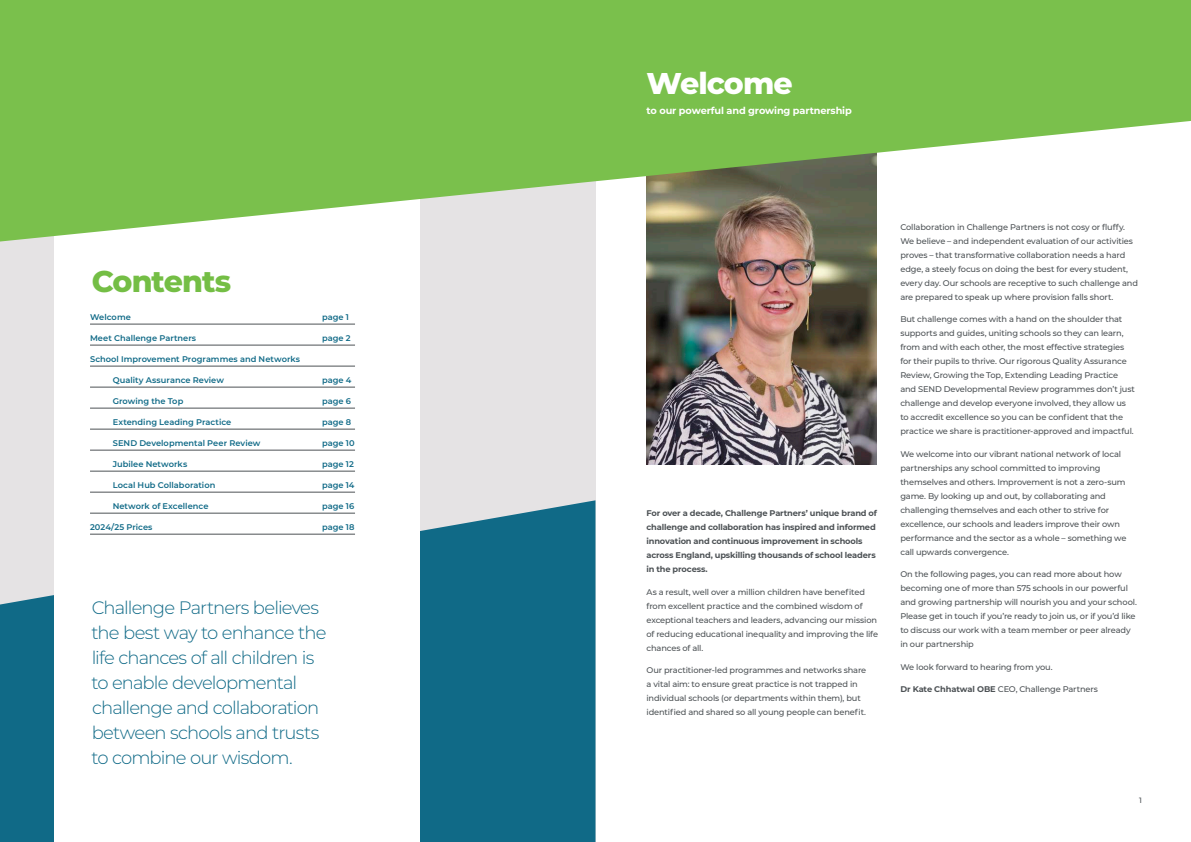
<style>
.page{position:relative;width:1191px;height:842px;background:#fff}
.page>*{position:absolute;margin:0;border:0;box-sizing:border-box;transform-origin:0 0}
.CP_Heading{font:800 30px "Montserrat";letter-spacing:-.035em;color:#74be45}
.CP_Heading-2{font:800 30px "Montserrat";letter-spacing:-.03em;color:#fff}
.CP_Heading-3{font:300 18px/25px "Montserrat";letter-spacing:-.05em;color:#106a87}
.CP_2nd_Sub_Heading{font:700 9.8px "Montserrat";letter-spacing:-.015em;color:#fff}
.CP_Body_Text{font:500 8.2px/14px "Montserrat";letter-spacing:-.015em;color:#4d5255}
.CP__small__Quotes{font:600 8.2px "Montserrat";letter-spacing:.005em;color:#106a87}
.CP_Body_Text-2{font:700 8.2px/14px "Montserrat";letter-spacing:-.015em;color:#4d5255}
.CP_Body_Text-3{font:500 7.7px "Montserrat";color:#4d5255}
.s1{font-weight:700}
</style>
<div class="page">
<div style="left:0;top:0;width:595px;height:842px;background:#e5e3e4"></div>
<svg style="left:0;top:500px;width:595px;height:342px;fill:#106a87"></svg>
<div style="left:54px;top:0;width:366px;height:842px;background:#fff"></div>
<img style="left:646px;top:242px;width:230px;height:223px">
<svg style="left:0;top:0;width:1191px;height:242px;fill:#7ac04c"></svg>
<hr style="left:90px;top:324px;width:265px;height:1px;background:#4d5255">
<hr style="left:90px;top:345px;width:265px;height:1px;background:#4d5255">
<hr style="left:90px;top:366px;width:265px;height:1px;background:#4d5255">
<hr style="left:90px;top:387px;width:265px;height:1px;background:#4d5255">
<hr style="left:90px;top:408px;width:265px;height:1px;background:#4d5255">
<hr style="left:90px;top:429px;width:265px;height:1px;background:#4d5255">
<hr style="left:90px;top:450px;width:265px;height:1px;background:#4d5255">
<hr style="left:90px;top:471px;width:265px;height:1px;background:#4d5255">
<hr style="left:90px;top:492px;width:265px;height:1px;background:#4d5255">
<hr style="left:90px;top:513px;width:265px;height:1px;background:#4d5255">
<hr style="left:90px;top:534px;width:265px;height:1px;background:#4d5255">
<p class="CP_Heading" style="left:92px;top:259px;width:141px">Contents</p>
<p class="CP__small__Quotes" style="left:90px;top:311px;width:42px">Welcome</p>
<p class="CP__small__Quotes" style="left:322px;top:311px;width:28px">page 1</p>
<p class="CP__small__Quotes" style="left:90px;top:332px;width:108px">Meet Challenge Partners</p>
<p class="CP__small__Quotes" style="left:322px;top:332px;width:30px">page 2</p>
<p class="CP__small__Quotes" style="left:90px;top:353px;width:212px">School Improvement Programmes and Networks</p>
<p class="CP__small__Quotes" style="left:113px;top:374px;width:113px">Quality Assurance Review</p>
<p class="CP__small__Quotes" style="left:322px;top:374px;width:31px">page 4</p>
<p class="CP__small__Quotes" style="left:113px;top:395px;width:72px">Growing the Top</p>
<p class="CP__small__Quotes" style="left:322px;top:395px;width:30px">page 6</p>
<p class="CP__small__Quotes" style="left:113px;top:416px;width:120px">Extending Leading Practice</p>
<p class="CP__small__Quotes" style="left:322px;top:416px;width:31px">page 8</p>
<p class="CP__small__Quotes" style="left:113px;top:437px;width:149px">SEND Developmental Peer Review</p>
<p class="CP__small__Quotes" style="left:322px;top:437px;width:34px">page 10</p>
<p class="CP__small__Quotes" style="left:113px;top:458px;width:76px">Jubilee Networks</p>
<p class="CP__small__Quotes" style="left:322px;top:458px;width:33px">page 12</p>
<p class="CP__small__Quotes" style="left:113px;top:479px;width:104px">Local Hub Collaboration</p>
<p class="CP__small__Quotes" style="left:322px;top:479px;width:34px">page 14</p>
<p class="CP__small__Quotes" style="left:113px;top:500px;width:97px">Network of Excellence</p>
<p class="CP__small__Quotes" style="left:322px;top:500px;width:34px">page 16</p>
<p class="CP__small__Quotes" style="left:90px;top:521px;width:64px">2024/25 Prices</p>
<p class="CP__small__Quotes" style="left:322px;top:521px;width:34px">page 18</p>
<p class="CP_Heading-3" style="left:91px;top:595px;width:236px">Challenge Partners believes the best way to enhance the life chances of all children is to enable developmental challenge and collaboration between schools and trusts to combine our wisdom.</p>
<p class="CP_Heading-2" style="left:646px;top:62px;width:148px">Welcome</p>
<p class="CP_2nd_Sub_Heading" style="left:646px;top:103px;width:207px">to our powerful and growing partnership</p>
<p class="CP_Body_Text-2" style="left:646px;top:506px;width:232px">For over a decade, Challenge Partners’ unique brand of challenge and collaboration has inspired and informed innovation and continuous improvement in schools across England, upskilling thousands of school leaders in the process.</p>
<p class="CP_Body_Text" style="left:646px;top:585px;width:233px">As a result, well over a million children have benefited from excellent practice and the combined wisdom of exceptional teachers and leaders, advancing our mission of reducing educational inequality and improving the life chances of all.</p>
<p class="CP_Body_Text" style="left:646px;top:663px;width:221px">Our practitioner-led programmes and networks share a vital aim: to ensure great practice is not trapped in individual schools (or departments within them), but identified and shared so all young people can benefit.</p>
<p class="CP_Body_Text" style="left:900px;top:220px;width:239px">Collaboration in Challenge Partners is not cosy or fluffy.<br>We believe – and independent evaluation of our activities proves – that transformative collaboration needs a hard edge, a steely focus on doing the best for every student, every day. Our schools are receptive to such challenge and are prepared to speak up where provision falls short.</p>
<p class="CP_Body_Text" style="left:900px;top:312px;width:236px">But challenge comes with a hand on the shoulder that supports and guides, uniting schools so they can learn, from and with each other, the most effective strategies for their pupils to thrive. Our rigorous Quality Assurance Review, Growing the Top, Extending Leading Practice and SEND Developmental Review programmes don’t just challenge and develop everyone involved, they allow us to accredit excellence so you can be confident that the practice we share is practitioner-approved and impactful.</p>
<p class="CP_Body_Text" style="left:900px;top:447px;width:228px">We welcome into our vibrant national network of local partnerships any school committed to improving themselves and others. Improvement is not a zero-sum game. By looking up and out, by collaborating and challenging themselves and each other to strive for excellence, our schools and leaders improve their own performance and the sector as a whole – something we call upwards convergence.</p>
<p class="CP_Body_Text" style="left:900px;top:567px;width:238px">On the following pages, you can read more about how becoming one of more than 575 schools in our powerful and growing partnership will nourish you and your school.<br>Please get in touch if you’re ready to join us, or if you’d like to discuss our work with a team member or peer already in our partnership</p>
<p class="CP_Body_Text" style="left:900px;top:660px;width:154px">We look forward to hearing from you.</p>
<p class="CP_Body_Text" style="left:900px;top:682px;width:199px"><span class="s1">Dr Kate Chhatwal OBE</span> CEO, Challenge Partners</p>
<p class="CP_Body_Text-3" style="left:1139px;top:794px;width:4px">1</p>
</div>
